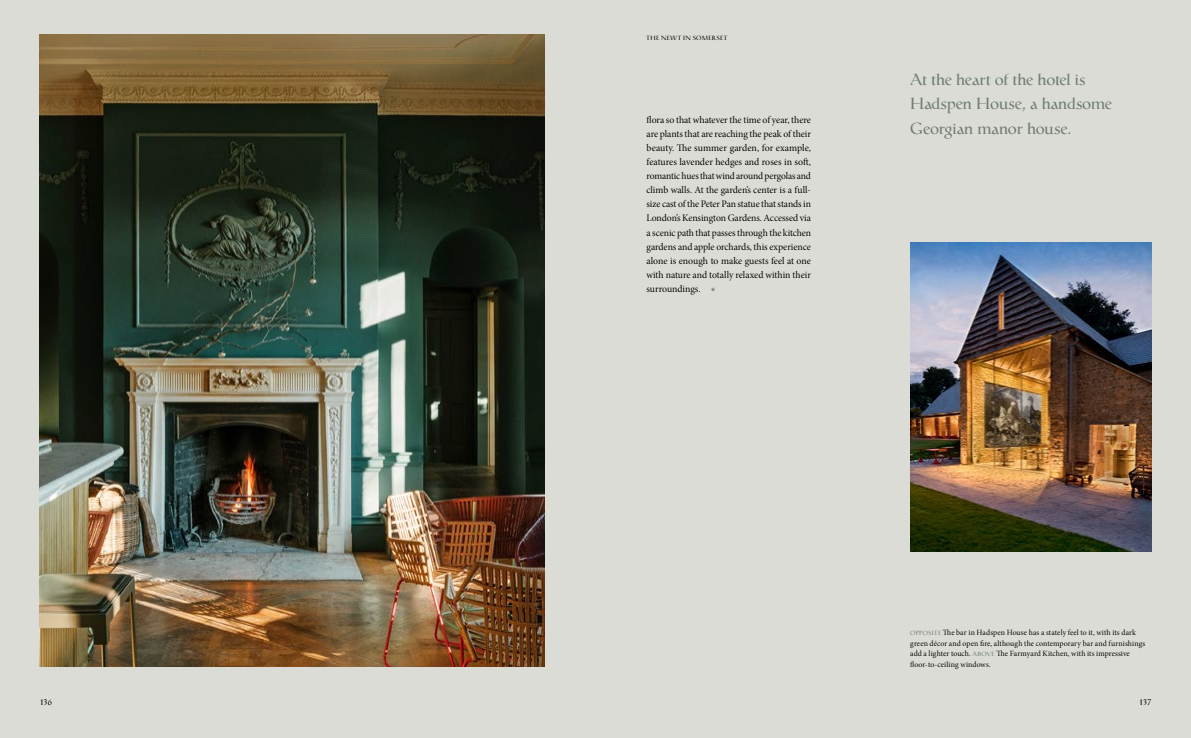
<style>
.page{position:relative;width:1191px;height:738px;background:#fff}
.page>*{position:absolute;margin:0;border:0;box-sizing:border-box;transform-origin:0 0}
.t1{font:16px/24.5px "Catull";color:#6f7e75}
.t2{font:10px/14px "Minion Pro Subh";color:#000;text-align:justify}
.t3{font:8px/10.5px "Minion Pro Subh";letter-spacing:.01em;color:#000}
.t4{font:8px "Catull";letter-spacing:-.02em;color:#000}
.t5{font:6px "Catull";letter-spacing:.06em;color:#000}
.s1{color:#6f7e75}
.s2{font-family:"Catull";font-size:6px;color:#6f7e75}
</style>
<div class="page">
<div style="left:0;top:0;width:1191px;height:737px;background:#dcdcd7"></div>
<img style="left:910px;top:242px;width:241px;height:309px">
<img style="left:40px;top:34px;width:504px;height:632px">
<p class="t5" style="left:646px;top:34px;width:82px">THE NEWT IN SOMERSET</p>
<p class="t2" style="left:646px;top:113px;width:166px">flora so that whatever the time of year, there are plants that are reaching the peak of their beauty. The summer garden, for example, features lavender hedges and roses in soft, romantic hues that wind around pergolas and climb walls. At the garden’s center is a full&shy;size cast of the Peter Pan statue that stands in London’s Kensington Gardens. Accessed via a scenic path that passes through the kitchen gardens and apple orchards, this experience alone is enough to make guests feel at one with nature and totally relaxed within their surroundings. <span class="s1">✴</span></p>
<h1 class="t1" style="left:910px;top:68px;width:203px">At the heart of the hotel is<br>Hadspen House, a handsome<br>Georgian manor house.</h1>
<p class="t3" style="left:910px;top:626px;width:236px"><span class="s2">OPPOSITE</span> The bar in Hadspen House has a stately feel to it, with its dark green décor and open fire, although the contemporary bar and furnishings add a lighter touch. <span class="s2">ABOVE</span> The Farmyard Kitchen, with its impressive floor-to-ceiling windows.</p>
<p class="t4" style="left:40px;top:697px;width:14px">136</p>
<p class="t4" style="left:1139px;top:697px;width:14px">137</p>
</div>
